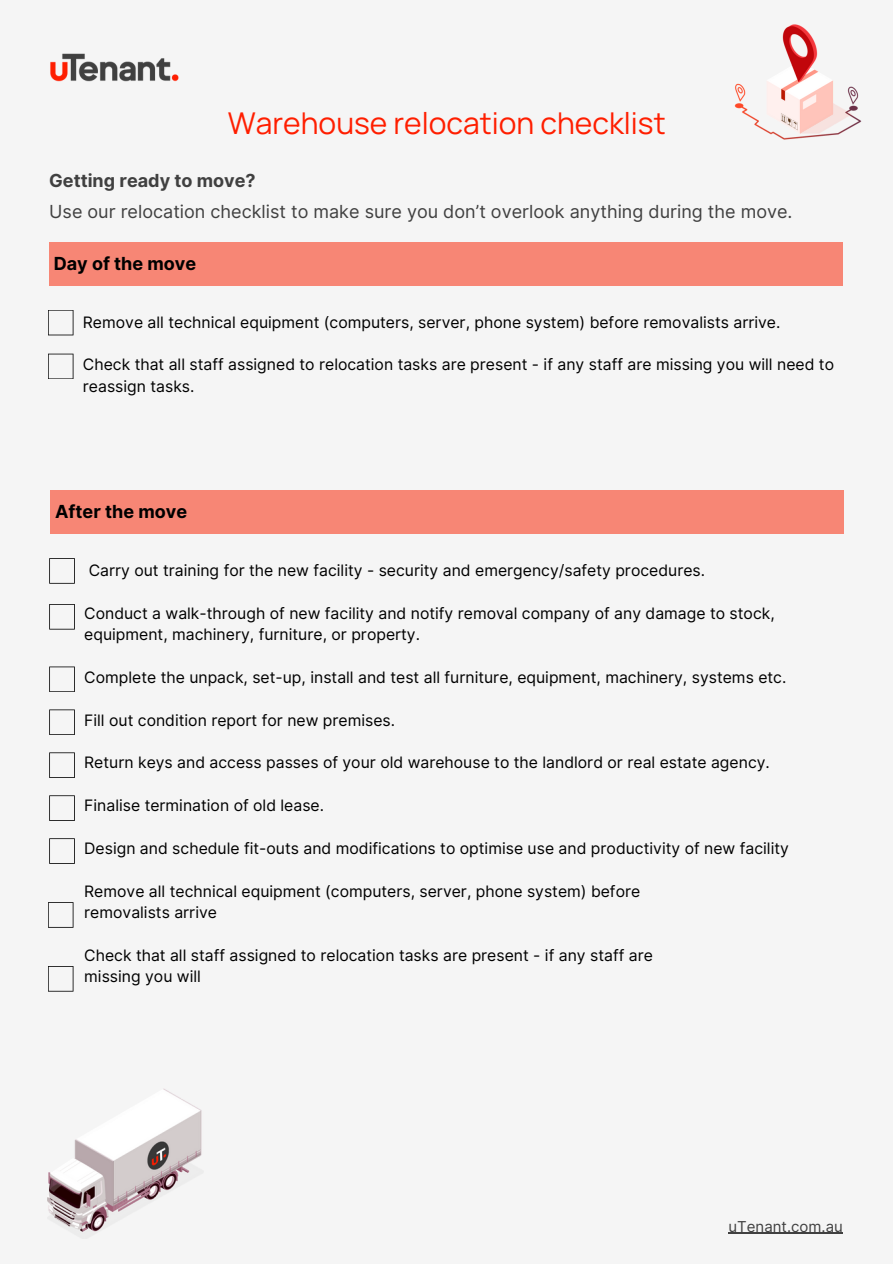
<style>
.page{position:relative;width:893px;height:1264px;background:#fff}
.page>*{position:absolute;margin:0;border:0;box-sizing:border-box;transform-origin:0 0}
.t1{font:30px "Manrope";color:#ff1e00}
.t2{font:18px/30.3px "Inter";color:#404040}
.t3{font:700 18px "Inter";color:#000}
.t4{font:15.75px/21.3px "Inter";color:#000}
.t5{font:15px "Inter";color:#404040}
.s1{font-weight:700}
</style>
<div class="page">
<div style="left:0;top:0;width:892px;height:1263px;background:#f5f5f5"></div>
<img style="left:50px;top:53px;width:129px;height:29px">
<div style="left:49px;top:242px;width:793px;height:43px;background:#f78675"></div>
<img style="left:734px;top:24px;width:127px;height:116px">
<svg style="left:48px;top:310px;width:25px;height:25px"></svg>
<svg style="left:48px;top:353px;width:25px;height:26px"></svg>
<svg style="left:49px;top:666px;width:26px;height:26px"></svg>
<svg style="left:49px;top:709px;width:26px;height:26px"></svg>
<svg style="left:49px;top:752px;width:26px;height:26px"></svg>
<svg style="left:49px;top:795px;width:26px;height:26px"></svg>
<svg style="left:49px;top:838px;width:26px;height:25px"></svg>
<div style="left:51px;top:491px;width:792px;height:42px;background:#f78675"></div>
<svg style="left:49px;top:558px;width:26px;height:25px"></svg>
<svg style="left:49px;top:604px;width:26px;height:25px"></svg>
<svg style="left:48px;top:902px;width:25px;height:25px"></svg>
<svg style="left:48px;top:966px;width:25px;height:25px"></svg>
<img style="left:48px;top:1089px;width:154px;height:143px">
<hr style="left:728px;top:1232px;width:114px;height:1px;background:#404040">
<h2 class="t1" style="left:228px;top:102px;width:439px">Warehouse relocation checklist</h2>
<p class="t2" style="left:49px;top:166px;width:744px"><span class="s1">Getting ready to move?<br></span>Use our relocation checklist to make sure you don’t overlook anything during the move.</p>
<p class="t3" style="left:54px;top:252px;width:144px">Day of the move</p>
<p class="t4" style="left:83px;top:311px;width:699px">Remove all technical equipment (computers, server, phone system) before removalists arrive.</p>
<p class="t4" style="left:83px;top:354px;width:752px">Check that all staff assigned to relocation tasks are present - if any staff are missing you will need to reassign tasks.</p>
<p class="t3" style="left:55px;top:500px;width:134px">After the move</p>
<p class="t4" style="left:89px;top:559px;width:618px">Carry out training for the new facility - security and emergency/safety procedures.</p>
<p class="t4" style="left:84px;top:602px;width:692px">Conduct a walk-through of new facility and notify removal company of any damage to stock, equipment, machinery, furniture, or property.</p>
<p class="t4" style="left:84px;top:666px;width:703px">Complete the unpack, set-up, install and test all furniture, equipment, machinery, systems etc.</p>
<p class="t4" style="left:84px;top:709px;width:312px">Fill out condition report for new premises.</p>
<p class="t4" style="left:84px;top:752px;width:687px">Return keys and access passes of your old warehouse to the landlord or real estate agency.</p>
<p class="t4" style="left:84px;top:794px;width:241px">Finalise termination of old lease.</p>
<p class="t4" style="left:84px;top:837px;width:706px">Design and schedule fit-outs and modifications to optimise use and productivity of new facility</p>
<p class="t4" style="left:84px;top:880px;width:557px">Remove all technical equipment (computers, server, phone system) before</p>
<p class="t4" style="left:84px;top:901px;width:134px">removalists arrive</p>
<p class="t4" style="left:84px;top:944px;width:570px">Check that all staff assigned to relocation tasks are present - if any staff are</p>
<p class="t4" style="left:84px;top:965px;width:118px">missing you will</p>
<p class="t5" style="left:728px;top:1217px;width:116px">uTenant.com.au</p>
</div>
